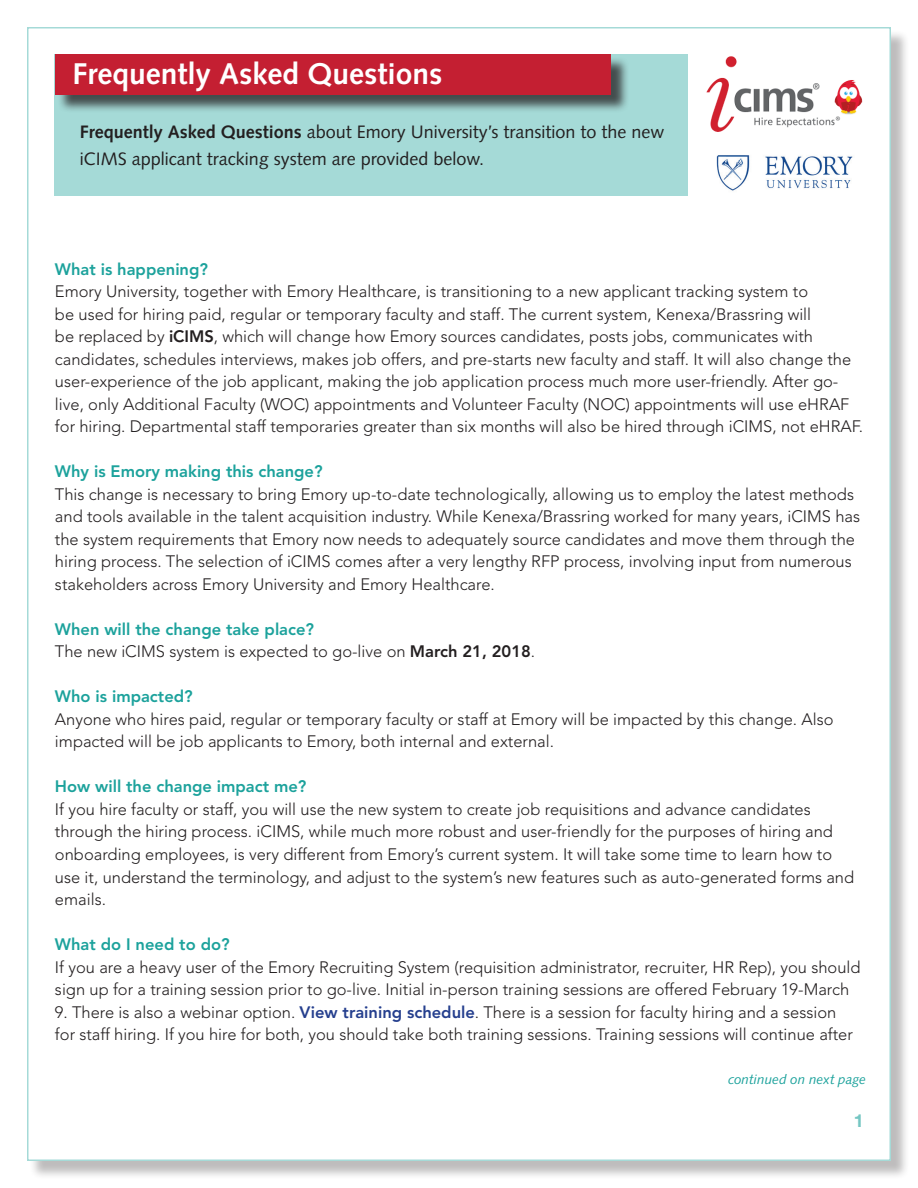
<style>
.page{position:relative;width:918px;height:1188px;background:#fff}
.page>*{position:absolute;margin:0;border:0;box-sizing:border-box;transform-origin:0 0}
.t1{font:700 30px "Syntax LT Std";color:#fff}
.t2{font:18px/27px "Syntax LT Std";color:#231f20}
.t3{font:700 18px "Helvetica Neue LT Std";color:#1ca29c}
.t4{font:300 16.5px/22.5px "Avenir LT Std";color:#231f20}
.t5{font:800 16.5px "Avenir LT Std";color:#1ca29c}
.t6{font:italic 13.5px "Syntax LT Std";color:#1ca29c}
.s1{font-weight:700}
.s2{font-weight:800}
.s3{font-weight:800;color:#1ca29c}
.s4{font-weight:800;color:#253f8e}
</style>
<div class="page">
<div style="left:29px;top:29px;width:881px;height:1150px;background:#231f20;opacity:.75"></div>
<div style="left:27px;top:27px;width:864px;height:1134px;background:#fff"></div>
<img style="left:706px;top:56px;width:157px;height:76px">
<img style="left:716px;top:155px;width:137px;height:36px">
<div style="left:54px;top:55px;width:633px;height:141px;background:#a5dad7"></div>
<div style="left:57px;top:56px;width:573px;height:57px;background:#231f20;opacity:.75"></div>
<div style="left:55px;top:54px;width:556px;height:40px;background:#c41f32"></div>
<h1 class="t1" style="left:73px;top:56px;width:371px">Frequently Asked Questions</h1>
<p class="t2" style="left:80px;top:118px;width:586px"><span class="s1">Frequently Asked Questions</span> about Emory University’s transition to the new iCIMS applicant tracking system are provided below.</p>
<p class="t5" style="left:55px;top:259px;width:155px">What is happening?</p>
<p class="t4" style="left:55px;top:281px;width:810px">Emory University, together with Emory Healthcare, is transitioning to a new applicant tracking system to<br>be used for hiring paid, regular or temporary faculty and staff. The current system, Kenexa/Brassring will<br>be replaced by <span class="s2">iCIMS</span>, which will change how Emory sources candidates, posts jobs, communicates with candidates, schedules interviews, makes job offers, and pre-starts new faculty and staff. It will also change the user-experience of the job applicant, making the job application process much more user-friendly. After go&shy;live, only Additional Faculty (WOC) appointments and Volunteer Faculty (NOC) appointments will use eHRAF for hiring. Departmental staff temporaries greater than six months will also be hired through iCIMS, not eHRAF.</p>
<p class="t5" style="left:55px;top:462px;width:269px">Why is Emory making this change?</p>
<p class="t4" style="left:55px;top:483px;width:807px">This change is necessary to bring Emory up-to-date technologically, allowing us to employ the latest methods and tools available in the talent acquisition industry. While Kenexa/Brassring worked for many years, iCIMS has the system requirements that Emory now needs to adequately source candidates and move them through the hiring process. The selection of iCIMS comes after a very lengthy RFP process, involving input from numerous stakeholders across Emory University and Emory Healthcare.</p>
<p class="t4" style="left:55px;top:618px;width:482px"><span class="s3">When will the change take place?<br></span>The new iCIMS system is expected to go-live on <span class="s2">March 21, 2018</span>.</p>
<p class="t5" style="left:55px;top:687px;width:139px">Who is impacted?</p>
<p class="t4" style="left:55px;top:708px;width:780px">Anyone who hires paid, regular or temporary faculty or staff at Emory will be impacted by this change. Also impacted will be job applicants to Emory, both internal and external.</p>
<p class="t5" style="left:55px;top:777px;width:253px">How will the change impact me?</p>
<p class="t4" style="left:55px;top:798px;width:801px">If you hire faculty or staff, you will use the new system to create job requisitions and advance candidates through the hiring process. iCIMS, while much more robust and user-friendly for the purposes of hiring and onboarding employees, is very different from Emory’s current system. It will take some time to learn how to use it, understand the terminology, and adjust to the system’s new features such as auto-generated forms and emails.</p>
<p class="t5" style="left:55px;top:935px;width:176px">What do I need to do?</p>
<p class="t4" style="left:55px;top:956px;width:807px">If you are a heavy user of the Emory Recruiting System (requisition administrator, recruiter, HR Rep), you should sign up for a training session prior to go-live. Initial in-person training sessions are offered February 19-March</p>
<p class="t4" style="left:55px;top:1001px;width:799px">9. There is also a webinar option. <span class="s4">View training schedule</span>. There is a session for faculty hiring and a session for staff hiring. If you hire for both, you should take both training sessions. Training sessions will continue after</p>
<p class="t6" style="left:728px;top:1071px;width:140px">continued on next page</p>
<p class="t3" style="left:854px;top:1110px;width:12px">1</p>
</div>
